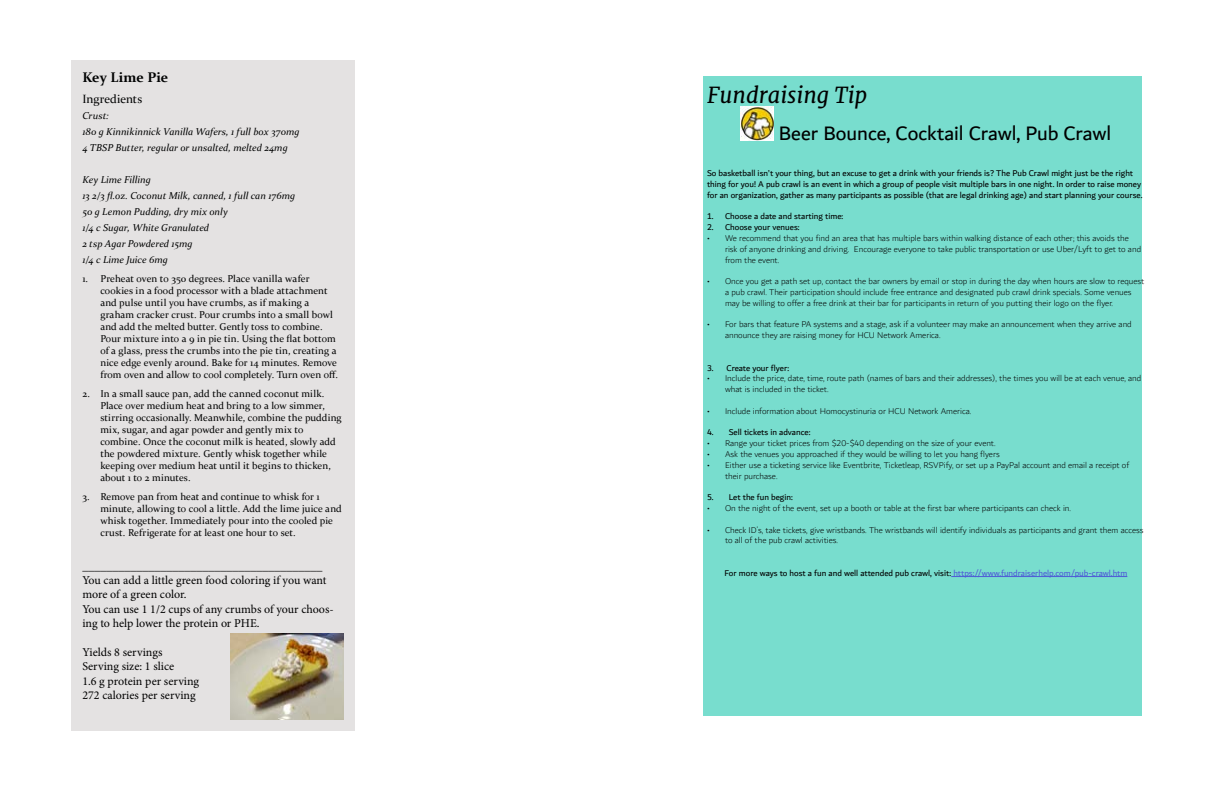
<style>
.page{position:relative;width:1224px;height:792px;background:#fff}
.page>*{position:absolute;margin:0;border:0;box-sizing:border-box;transform-origin:0 0}
.t1{font:italic 22px "Merriweather";color:#000}
.t2{font:21px "Dubai";color:#000}
.t3{font:700 14px "Constantia";color:#000101}
.t4{font:12px/14.4px "Minion Pro";color:#000}
.t5{font:12px "Constantia";letter-spacing:.005em;color:#000101}
.t6{font:10px/12px "Constantia";letter-spacing:.01em;color:#000101}
.t7{font:italic 10px/16px "Constantia";color:#000101}
.t8{font:300 9px/10.8px "Dubai";color:#000}
.t9{font:9px/10.8px "Dubai";color:#000}
.s1{color:#4f5cd6}
</style>
<div class="page">
<div style="left:71px;top:60px;width:284px;height:671px;background:#e4e2e2"></div>
<div style="left:703px;top:76px;width:439px;height:640px;background:#78ddce"></div>
<hr style="left:951px;top:576px;width:176px;height:1px;background:#4f5cd6">
<img style="left:741px;top:107px;width:33px;height:33px">
<img style="left:230px;top:634px;width:114px;height:86px">
<h3 class="t3" style="left:82px;top:67px;width:88px">Key Lime Pie</h3>
<h3 class="t5" style="left:82px;top:91px;width:61px">Ingredients</h3>
<p class="t7" style="left:82px;top:107px;width:219px">Crust:<br>180 g Kinnikinnick Vanilla Wafers, 1 full box 370mg<br>4 TBSP Butter, regular or unsalted, melted 24mg</p>
<p class="t7" style="left:82px;top:171px;width:214px">Key Lime Filling<br>13 2/3 fl.oz. Coconut Milk, canned, 1 full can 176mg<br>50 g Lemon Pudding, dry mix only<br>1/4 c Sugar, White Granulated<br>2 tsp Agar Powdered 15mg<br>1/4 c Lime Juice 6mg</p>
<p class="t6" style="left:100px;top:272px;width:239px;text-indent:-18px">1. Preheat oven to 350 degrees. Place vanilla wafer cookies in a food processor with a blade attachment and pulse until you have crumbs, as if making a graham cracker crust. Pour crumbs into a small bowl and add the melted butter. Gently toss to combine.<br>Pour mixture into a 9 in pie tin. Using the flat bottom of a glass, press the crumbs into the pie tin, creating a nice edge evenly around. Bake for 14 minutes. Remove from oven and allow to cool completely. Turn oven off.</p>
<p class="t6" style="left:100px;top:387px;width:243px;text-indent:-18px">2. In a small sauce pan, add the canned coconut milk.<br>Place over medium heat and bring to a low simmer, stirring occasionally. Meanwhile, combine the pudding mix, sugar, and agar powder and gently mix to combine. Once the coconut milk is heated, slowly add the powdered mixture. Gently whisk together while keeping over medium heat until it begins to thicken, about 1 to 2 minutes.</p>
<p class="t6" style="left:100px;top:490px;width:243px;text-indent:-18px">3. Remove pan from heat and continue to whisk for 1 minute, allowing to cool a little. Add the lime juice and whisk together. Immediately pour into the cooled pie crust. Refrigerate for at least one hour to set.</p>
<h3 class="t4" style="left:82px;top:559px;width:253px">________________________________________ You can add a little green food coloring if you want more of a green color.<br>You can use 1 1/2 cups of any crumbs of your choos&shy;ing to help lower the protein or PHE.</h3>
<h3 class="t4" style="left:82px;top:645px;width:118px">Yields 8 servings<br>Serving size: 1 slice<br>1.6 g protein per serving<br>272 calories per serving</h3>
<h1 class="t1" style="left:707px;top:81px;width:162px">Fundraising Tip</h1>
<h2 class="t2" style="left:779px;top:121px;width:334px">Beer Bounce, Cocktail Crawl, Pub Crawl</h2>
<p class="t9" style="left:707px;top:168px;width:437px">So basketball isn’t your thing, but an excuse to get a drink with your friends is? The Pub Crawl might just be the right thing for you! A pub crawl is an event in which a group of people visit multiple bars in one night. In order to raise money for an organization, gather as many participants as possible (that are legal drinking age) and start planning your course.</p>
<p class="t9" style="left:707px;top:211px;width:138px">1. Choose a date and starting time:</p>
<p class="t9" style="left:707px;top:222px;width:94px">2. Choose your venues:</p>
<p class="t8" style="left:725px;top:233px;width:418px;text-indent:-18px">• We recommend that you find an area that has multiple bars within walking distance of each other; this avoids the risk of anyone drinking and driving. Encourage everyone to take public transportation or use Uber/Lyft to get to and from the event.</p>
<p class="t8" style="left:725px;top:276px;width:421px;text-indent:-18px">• Once you get a path set up, contact the bar owners by email or stop in during the day when hours are slow to request a pub crawl. Their participation should include free entrance and designated pub crawl drink specials. Some venues may be willing to offer a free drink at their bar for participants in return of you putting their logo on the flyer.</p>
<p class="t8" style="left:725px;top:319px;width:408px;text-indent:-18px">• For bars that feature PA systems and a stage, ask if a volunteer may make an announcement when they arrive and announce they are raising money for HCU Network America.</p>
<p class="t9" style="left:707px;top:362px;width:84px">3. Create your flyer:</p>
<p class="t8" style="left:725px;top:373px;width:418px;text-indent:-18px">• Include the price, date, time, route path (names of bars and their addresses), the times you will be at each venue, and what is included in the ticket.</p>
<p class="t8" style="left:707px;top:406px;width:266px">• Include information about Homocystinuria or HCU Network America.</p>
<p class="t9" style="left:707px;top:427px;width:105px">4. Sell tickets in advance:</p>
<p class="t8" style="left:707px;top:438px;width:290px">• Range your ticket prices from $20-$40 depending on the size of your event.</p>
<p class="t8" style="left:707px;top:449px;width:294px">• Ask the venues you approached if they would be willing to let you hang flyers</p>
<p class="t8" style="left:725px;top:460px;width:406px;text-indent:-18px">• Either use a ticketing service like Eventbrite, Ticketleap, RSVPify, or set up a PayPal account and email a receipt of their purchase.</p>
<p class="t9" style="left:707px;top:492px;width:87px">5. Let the fun begin:</p>
<p class="t8" style="left:707px;top:503px;width:366px">• On the night of the event, set up a booth or table at the first bar where participants can check in.</p>
<p class="t8" style="left:725px;top:525px;width:420px;text-indent:-18px">• Check ID’s, take tickets, give wristbands. The wristbands will identify individuals as participants and grant them access to all of the pub crawl activities.</p>
<p class="t9" style="left:725px;top:567px;width:404px">For more ways to host a fun and well attended pub crawl, visit: <span class="s1">https://www.fundraiserhelp.com/pub-crawl.htm</span></p>
</div>
